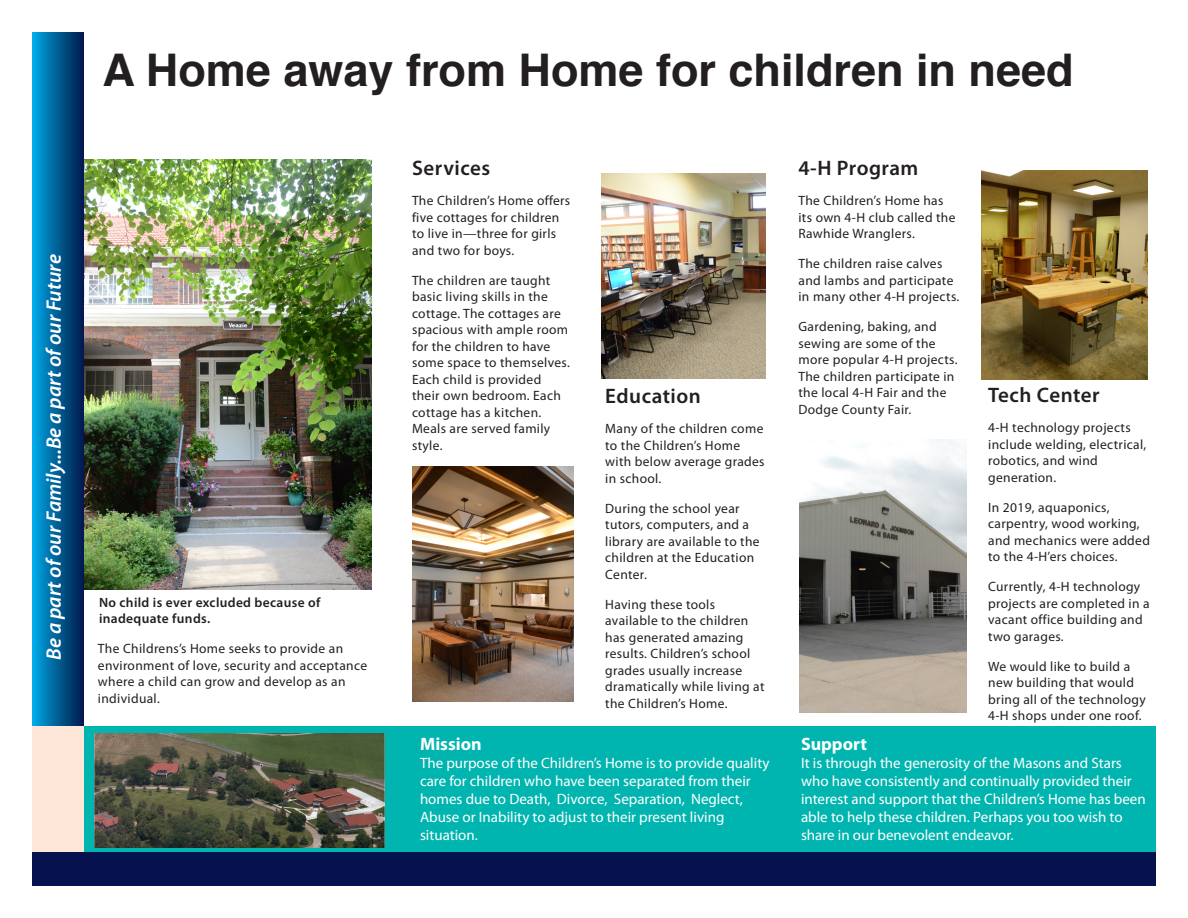
<style>
.page{position:relative;width:1188px;height:918px;background:#fff}
.page>*{position:absolute;margin:0;border:0;box-sizing:border-box;transform-origin:0 0}
.Document_Title{font:700 45px "Helvetica";color:#231f20}
.Tagline{font:italic 600 21px "Myriad Pro";color:#fff}
.Head_1{font:600 21px "Myriad Pro";letter-spacing:.025em;color:#231f20}
.Sidebar_Head{font:700 18px "Myriad Pro";color:#fff}
.Sidebar{font:15px/18px "Myriad Pro";color:#fff}
.Body{font:13.5px/16.5px "Myriad Pro";letter-spacing:.025em;color:#231f20}
.Address{font:600 13.5px/16.5px "Myriad Pro";letter-spacing:.025em;color:#231f20}
</style>
<div class="page">
<div style="left:32px;top:851px;width:1124px;height:35px;background:#05124e"></div>
<div style="left:32px;top:32px;width:52px;height:694px;background:linear-gradient(to right,#00a9e5,#01194c)"></div>
<div style="left:32px;top:726px;width:52px;height:125px;background:#fee7d8"></div>
<div style="left:84px;top:726px;width:1072px;height:125px;background:#00b5af"></div>
<img style="left:84px;top:159px;width:287px;height:430px">
<img style="left:799px;top:440px;width:168px;height:273px">
<img style="left:982px;top:171px;width:166px;height:208px">
<img style="left:602px;top:174px;width:164px;height:205px">
<img style="left:413px;top:467px;width:160px;height:235px">
<img style="left:95px;top:733px;width:290px;height:114px">
<p class="Tagline" style="left:40px;top:660px;width:407px;rotate:-90deg">Be a part of our Family...Be a part of our Future</p>
<p class="Document_Title" style="left:103px;top:33px;width:973px">A Home away from Home for children in need</p>
<p class="Address" style="left:99px;top:594px;width:223px">No child is ever excluded because of inadequate funds.</p>
<p class="Body" style="left:98px;top:640px;width:271px">The Childrens’s Home seeks to provide an environment of love, security and acceptance where a child can grow and develop as an individual.</p>
<p class="Head_1" style="left:412px;top:155px;width:80px">Services</p>
<p class="Body" style="left:412px;top:192px;width:160px">The Children’s Home offers five cottages for children to live in—three for girls and two for boys.</p>
<p class="Body" style="left:412px;top:272px;width:159px">The children are taught basic living skills in the cottage. The cottages are spacious with ample room for the children to have some space to themselves.<br>Each child is provided their own bedroom. Each cottage has a kitchen.<br>Meals are served family style.</p>
<p class="Head_1" style="left:605px;top:383px;width:97px">Education</p>
<p class="Body" style="left:605px;top:420px;width:161px">Many of the children come to the Children’s Home with below average grades in school.</p>
<p class="Body" style="left:605px;top:500px;width:156px">During the school year tutors, computers, and a library are available to the children at the Education<br>Center.</p>
<p class="Body" style="left:605px;top:596px;width:161px">Having these tools available to the children has generated amazing results. Children’s school grades usually increase dramatically while living at the Children’s Home.</p>
<p class="Sidebar_Head" style="left:420px;top:732px;width:63px">Mission</p>
<p class="Sidebar" style="left:420px;top:754px;width:351px">The purpose of the Children’s Home is to provide quality care for children who have been separated from their homes due to Death, Divorce, Separation, Neglect, Abuse or Inability to adjust to their present living situation.</p>
<p class="Head_1" style="left:798px;top:155px;width:121px">4-H Program</p>
<p class="Body" style="left:798px;top:192px;width:159px">The Children’s Home has its own 4-H club called the<br>Rawhide Wranglers.</p>
<p class="Body" style="left:798px;top:255px;width:162px">The children raise calves and lambs and participate in many other 4-H projects.</p>
<p class="Body" style="left:798px;top:318px;width:161px">Gardening, baking, and sewing are some of the more popular 4-H projects.<br>The children participate in the local 4-H Fair and the<br>Dodge County Fair.</p>
<p class="Head_1" style="left:988px;top:382px;width:113px">Tech Center</p>
<p class="Body" style="left:988px;top:419px;width:160px">4-H technology projects include welding, electrical, robotics, and wind generation.</p>
<p class="Body" style="left:988px;top:499px;width:163px">In 2019, aquaponics, carpentry, wood working, and mechanics were added to the 4-H’ers choices.</p>
<p class="Body" style="left:988px;top:578px;width:163px">Currently, 4-H technology projects are completed in a vacant office building and two garages.</p>
<p class="Body" style="left:988px;top:658px;width:159px">We would like to build a new building that would bring all of the technology<br>4-H shops under one roof.</p>
<p class="Sidebar_Head" style="left:801px;top:732px;width:68px">Support</p>
<p class="Sidebar" style="left:801px;top:754px;width:346px">It is through the generosity of the Masons and Stars who have consistently and continually provided their interest and support that the Children’s Home has been able to help these children. Perhaps you too wish to share in our benevolent endeavor.</p>
</div>
